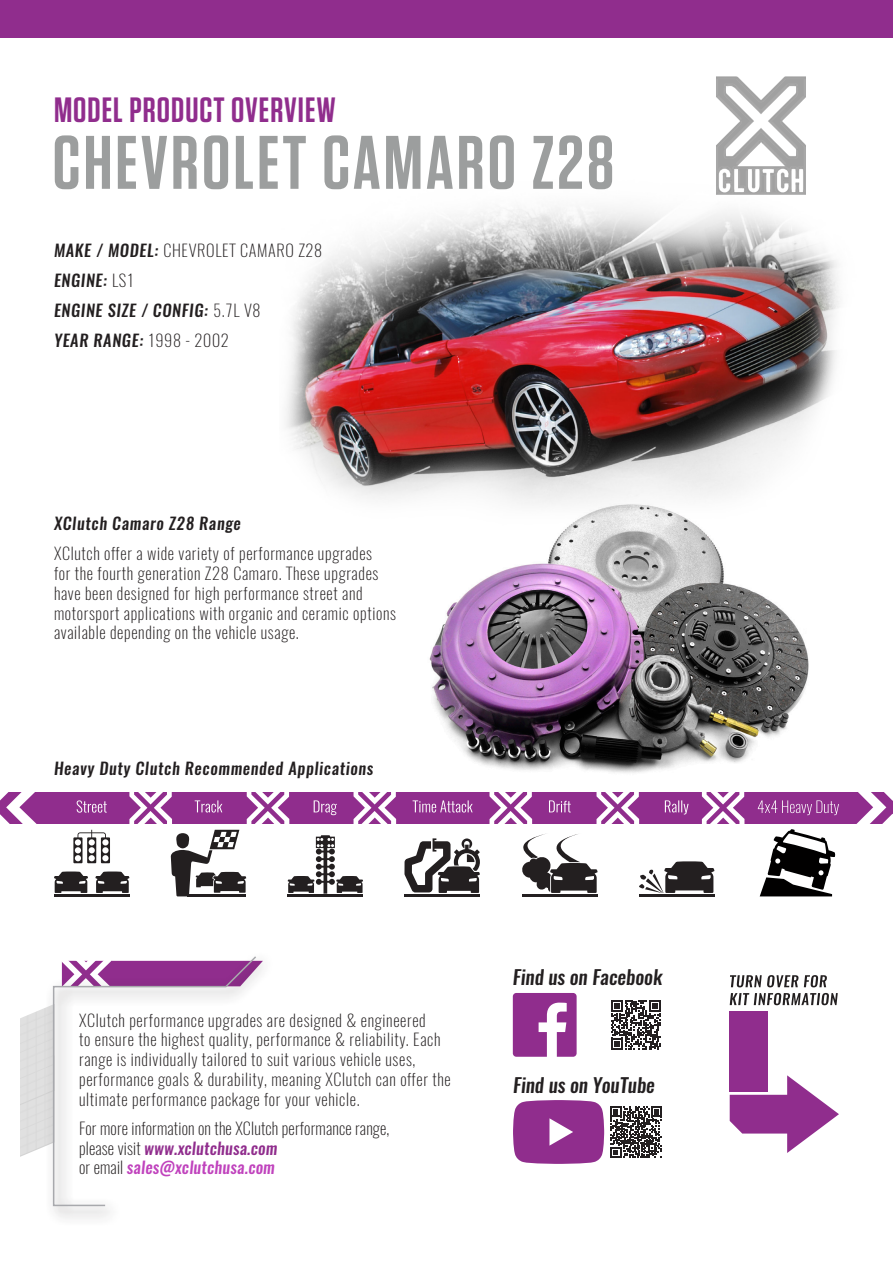
<style>
.page{position:relative;width:893px;height:1263px;background:#fff}
.page>*{position:absolute;margin:0;border:0;box-sizing:border-box;transform-origin:0 0}
.t1{font:600 75.6px "Tungsten";letter-spacing:.04em;color:#9c9e9e}
.t2{font:600 35.1px "Tungsten";letter-spacing:.03em;color:#902d8d}
.t3{font:italic 500 19.5px "Oswald";color:#231f20}
.t4{font:200 16.5px/19.6px "Oswald";letter-spacing:.04em;color:#231f20}
.t5{font:italic 500 16.5px "Oswald";letter-spacing:.04em;color:#231f20}
.t6{font:200 16.5px "Oswald";letter-spacing:.01em;color:#231f20}
.t7{font:italic 500 16.5px "Oswald";letter-spacing:.01em;color:#902d8d}
.t8{font:italic 500 16.5px "Oswald";letter-spacing:.01em;color:#c043bd}
.s1{font-weight:500;font-style:italic}
.s2{font-weight:200;font-style:normal}
.s3{font-weight:200;font-style:normal;color:#231f20}
</style>
<div class="page">
<div style="left:0;top:0;width:893px;height:38px;background:#902d8d"></div>
<img style="left:20px;top:1114px;width:25px;height:43px">
<div style="left:45px;top:950px;width:229px;height:276px;background:#231f20;opacity:.89"></div>
<svg style="left:52px;top:955px;width:206px;height:252px"></svg>
<img style="left:286px;top:207px;width:554px;height:292px">
<svg style="left:730px;top:993px;width:108px;height:12px"></svg>
<svg style="left:730px;top:975px;width:97px;height:12px"></svg>
<svg style="left:730px;top:1075px;width:109px;height:78px"></svg>
<div style="left:730px;top:1011px;width:38px;height:80px;background:#902d8d"></div>
<svg style="left:513px;top:1100px;width:91px;height:64px;background:#9c459a"></svg>
<svg style="left:610px;top:1106px;width:52px;height:52px"></svg>
<svg style="left:513px;top:993px;width:64px;height:64px"></svg>
<svg style="left:611px;top:1000px;width:50px;height:50px"></svg>
<img style="left:716px;top:76px;width:90px;height:119px">
<img style="left:417px;top:493px;width:405px;height:280px">
<div style="left:0;top:792px;width:893px;height:31px;background:#902d8d"></div>
<svg style="left:850px;top:792px;width:43px;height:32px"></svg>
<svg style="left:0;top:792px;width:43px;height:32px"></svg>
<svg style="left:404px;top:838px;width:76px;height:59px"></svg>
<hr style="left:639px;top:894px;width:75px;height:2px;background:#231f20">
<hr style="left:522px;top:894px;width:76px;height:2px;background:#231f20">
<svg style="left:760px;top:829px;width:75px;height:67px"></svg>
<svg style="left:758px;top:800px;width:81px;height:15px"></svg>
<svg style="left:54px;top:792px;width:342px;height:104px"></svg>
<svg style="left:413px;top:800px;width:60px;height:12px"></svg>
<svg style="left:489px;top:792px;width:255px;height:101px"></svg>
<p class="t2" style="left:54px;top:92px;width:283px">MODEL PRODUCT OVERVIEW</p>
<p class="t1" style="left:52px;top:123px;width:563px">CHEVROLET CAMARO Z28</p>
<p class="t4" style="left:54px;top:238px;width:270px"><span class="s1">MAKE / MODEL:</span> CHEVROLET CAMARO Z28</p>
<p class="t5" style="left:54px;top:269px;width:81px">ENGINE: <span class="s2">LS1</span></p>
<p class="t5" style="left:54px;top:299px;width:208px">ENGINE SIZE / CONFIG: <span class="s2">5.7L V8</span></p>
<p class="t5" style="left:54px;top:329px;width:176px">YEAR RANGE: <span class="s2">1998 - 2002</span></p>
<p class="t5" style="left:54px;top:512px;width:188px">XClutch Camaro Z28 Range</p>
<p class="t4" style="left:54px;top:542px;width:343px">XClutch offer a wide variety of performance upgrades<br>for the fourth generation Z28 Camaro. These upgrades have been designed for high performance street and motorsport applications with organic and ceramic options available depending on the vehicle usage.</p>
<p class="t5" style="left:54px;top:756px;width:321px">Heavy Duty Clutch Recommended Applications</p>
<p class="t4" style="left:79px;top:1008px;width:373px">XClutch performance upgrades are designed &amp; engineered<br>to ensure the highest quality, performance &amp; reliability. Each range is individually tailored to suit various vehicle uses, performance goals &amp; durability, meaning XClutch can offer the ultimate performance package for your vehicle.</p>
<p class="t6" style="left:79px;top:1114px;width:312px">For more information on the XClutch performance range,</p>
<p class="t7" style="left:79px;top:1136px;width:200px"><span class="s3">please visit</span> www.xclutchusa.com</p>
<p class="t8" style="left:79px;top:1156px;width:197px"><span class="s3">or email</span> sales@xclutchusa.com</p>
<p class="t3" style="left:513px;top:964px;width:151px">Find us on Facebook</p>
<p class="t3" style="left:513px;top:1071px;width:143px">Find us on YouTube</p>
</div>
